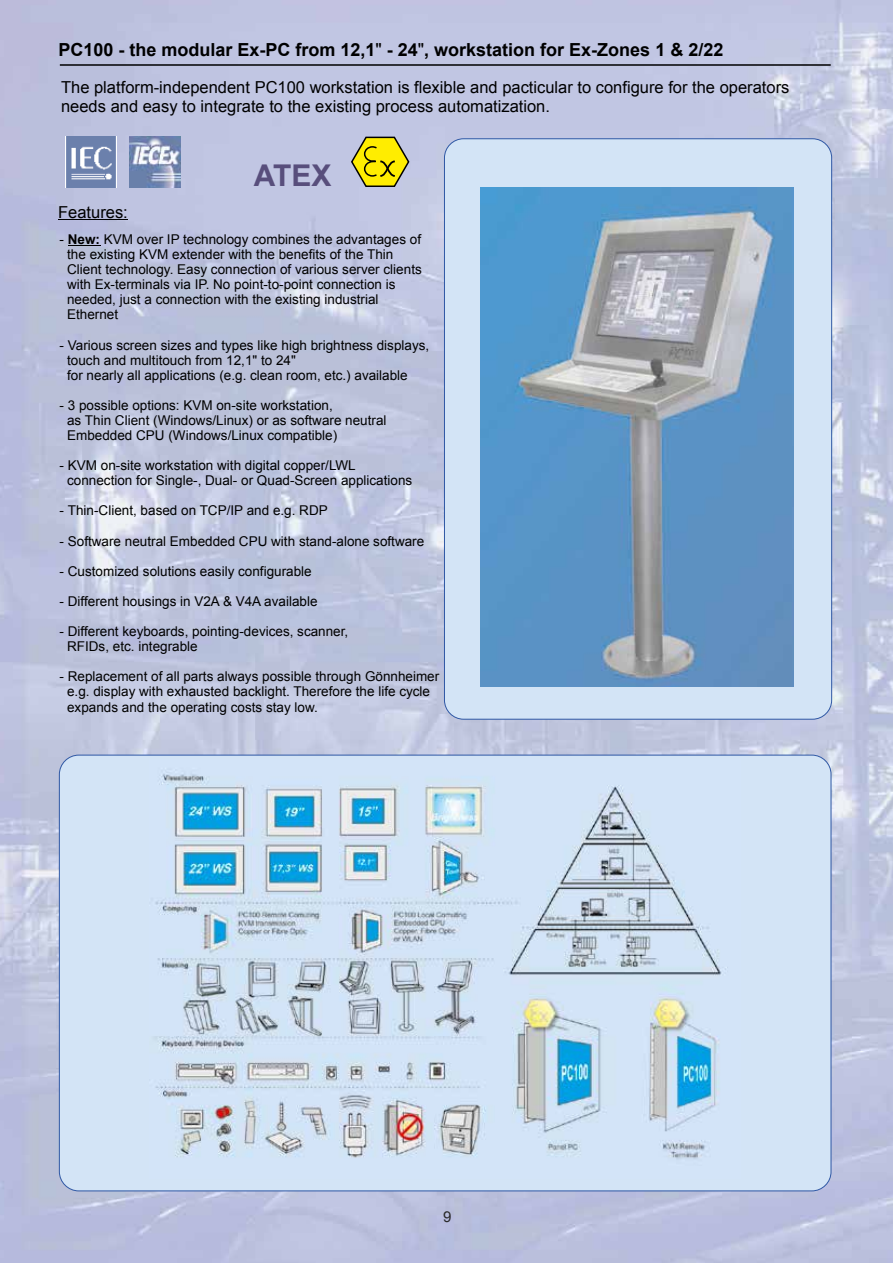
<style>
.page{position:relative;width:893px;height:1263px;background:#fff}
.page>*{position:absolute;margin:0;border:0;box-sizing:border-box;transform-origin:0 0}
.t1{font:700 30px "Arial";color:#584e7c}
.t2{font:700 18px "Arial";color:#000}
.t3{font:16.5px/18.5px "Arial";color:#000}
.t4{font:15px "Arial";color:#282828}
.t5{font:13.5px/15.1px "Arial";color:#000}
.s1{font-weight:400}
.s2{font-weight:700}
</style>
<div class="page">
<img style="left:0;top:0;width:893px;height:1263px">
<hr style="left:60px;top:64px;width:771px;height:2px;background:#000">
<div style="left:444px;top:139px;width:388px;height:580px;background:#d3e4f6;border-radius:19px"></div>
<hr style="left:68px;top:245px;width:32px;height:1px;background:#000">
<hr style="left:58px;top:219px;width:70px;height:1px;background:#000">
<div style="left:59px;top:755px;width:772px;height:436px;background:#d3e4f6;border-radius:19px"></div>
<img style="left:481px;top:187px;width:312px;height:500px">
<img style="left:154px;top:774px;width:574px;height:385px">
<svg style="left:350px;top:136px;width:60px;height:52px;background:#cac242"></svg>
<img style="left:65px;top:136px;width:51px;height:51px">
<img style="left:130px;top:136px;width:51px;height:52px">
<h2 class="t2" style="left:58px;top:40px;width:666px">PC100 - the modular Ex-PC from 12,1<span class="s1">"</span> - 24<span class="s1">"</span>, workstation for Ex-Zones 1 &amp; 2/22</h2>
<p class="t3" style="left:61px;top:78px;width:730px">The platform-independent PC100 workstation is flexible and pacticular to configure for the operators needs and easy to integrate to the existing process automatization.</p>
<p class="t3" style="left:58px;top:203px;width:71px">Features:</p>
<h1 class="t1" style="left:254px;top:159px;width:79px">ATEX</h1>
<p class="t5" style="left:67px;top:232px;width:356px;text-indent:-8px">- <span class="s2">New:</span> KVM over IP technology combines the advantages of the existing KVM extender with the benefits of the Thin Client technology. Easy connection of various server clients with Ex-terminals via IP. No point-to-point connection is needed, just a connection with the existing industrial Ethernet</p>
<p class="t5" style="left:67px;top:337px;width:364px;text-indent:-8px">- Various screen sizes and types like high brightness displays, touch and multitouch from 12,1" to 24"<br>for nearly all applications (e.g. clean room, etc.) available</p>
<p class="t5" style="left:67px;top:398px;width:321px;text-indent:-8px">- 3 possible options: KVM on-site workstation,<br>as Thin Client (Windows/Linux) or as software neutral<br>Embedded CPU (Windows/Linux compatible)</p>
<p class="t5" style="left:67px;top:458px;width:347px;text-indent:-8px">- KVM on-site workstation with digital copper/LWL connection for Single-, Dual- or Quad-Screen applications</p>
<p class="t5" style="left:60px;top:503px;width:270px">- Thin-Client, based on TCP/IP and e.g. RDP</p>
<p class="t5" style="left:60px;top:533px;width:366px">- Software neutral Embedded CPU with stand-alone software</p>
<p class="t5" style="left:60px;top:564px;width:254px">- Customized solutions easily configurable</p>
<p class="t5" style="left:60px;top:594px;width:259px">- Different housings in V2A &amp; V4A available</p>
<p class="t5" style="left:67px;top:624px;width:283px;text-indent:-8px">- Different keyboards, pointing-devices, scanner,<br>RFIDs, etc. integrable</p>
<p class="t5" style="left:67px;top:669px;width:374px;text-indent:-8px">- Replacement of all parts always possible through Gönnheimer e.g. display with exhausted backlight. Therefore the life cycle expands and the operating costs stay low.</p>
<p class="t4" style="left:443px;top:1207px;width:10px">9</p>
</div>
